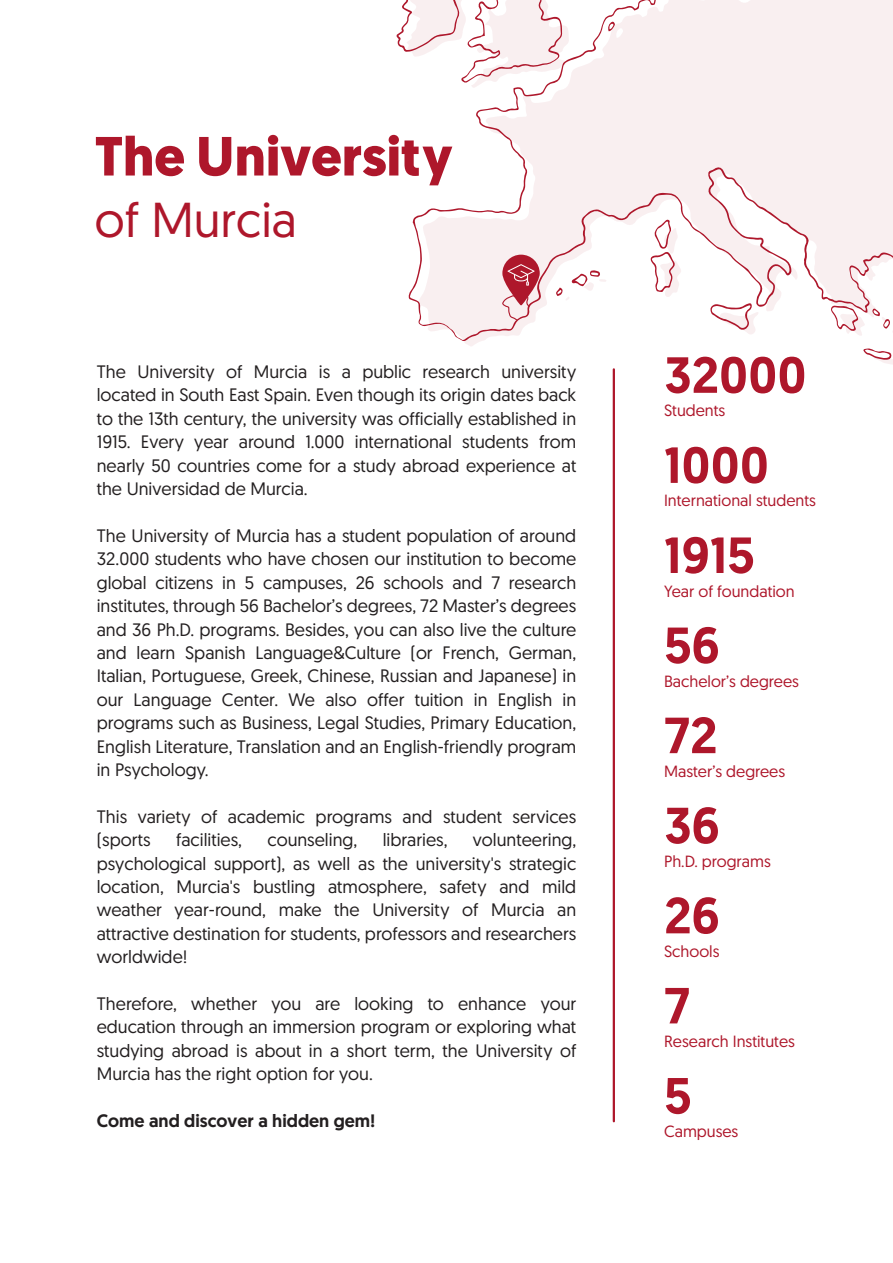
<style>
.page{position:relative;width:893px;height:1263px;background:#fff}
.page>*{position:absolute;margin:0;border:0;box-sizing:border-box;transform-origin:0 0}
.t1{font:700 55.05px "Geomanist";color:#ae172b}
.t2{font:500 50.7px "Geomanist";color:#ae172b}
.t3{font:48.9px "Geomanist";color:#ae172b}
.t4{font:18px/23.4px "Geomanist";color:#231f20;text-align:justify}
.t5{font:500 18px "Geomanist";color:#231f20}
.t6{font:16.2px "Geomanist";color:#ae172b}
</style>
<div class="page">
<svg style="left:418px;top:0;width:475px;height:346px;fill:#f9eff0"></svg>
<svg style="left:607px;top:22px;width:8px;height:9px"></svg>
<svg style="left:396px;top:0;width:173px;height:88px"></svg>
<svg style="left:710px;top:303px;width:48px;height:31px"></svg>
<svg style="left:830px;top:305px;width:35px;height:31px"></svg>
<svg style="left:650px;top:219px;width:31px;height:78px"></svg>
<svg style="left:863px;top:348px;width:30px;height:16px"></svg>
<svg style="left:556px;top:270px;width:50px;height:30px"></svg>
<svg style="left:872px;top:309px;width:21px;height:24px"></svg>
<hr style="left:613px;top:369px;width:2px;height:752px;background:#ae172b">
<svg style="left:502px;top:255px;width:38px;height:67px"></svg>
<h1 class="t1" style="left:95px;top:120px;width:359px">The University</h1>
<h3 class="t3" style="left:95px;top:188px;width:204px">of Murcia</h3>
<p class="t4" style="left:97px;top:359px;width:481px">The University of Murcia is a public research university located in South East Spain. Even though its origin dates back to the 13th century, the university was officially established in 1915. Every year around 1.000 international students from nearly 50 countries come for a study abroad experience at the Universidad de Murcia.</p>
<p class="t4" style="left:97px;top:523px;width:481px">The University of Murcia has a student population of around 32.000 students who have chosen our institution to become global citizens in 5 campuses, 26 schools and 7 research institutes, through 56 Bachelor’s degrees, 72 Master’s degrees and 36 Ph.D. programs. Besides, you can also live the culture and learn Spanish Language&amp;Culture (or French, German, Italian, Portuguese, Greek, Chinese, Russian and Japanese) in our Language Center. We also offer tuition in English in programs such as Business, Legal Studies, Primary Education, English Literature, Translation and an English-friendly program in Psychology.</p>
<p class="t4" style="left:97px;top:804px;width:481px">This variety of academic programs and student services (sports</p>
<p class="t4" style="left:97px;top:827px;width:481px;text-indent:376px">volunteering, psychological support), as well as the university's strategic location, Murcia's bustling atmosphere, safety and mild weather year-round, make the University of Murcia an attractive destination for students, professors and researchers worldwide!</p>
<p class="t4" style="left:97px;top:991px;width:481px">Therefore, whether you are looking to enhance your education through an immersion program or exploring what studying abroad is about in a short term, the University of Murcia has the right option for you.</p>
<p class="t5" style="left:97px;top:1109px;width:280px">Come and discover a hidden gem!</p>
<p class="t4" style="left:176px;top:827px;width:67px">facilities,</p>
<p class="t4" style="left:267px;top:827px;width:91px">counseling,</p>
<p class="t4" style="left:383px;top:827px;width:66px">libraries,</p>
<h2 class="t2" style="left:664px;top:341px;width:144px">32000</h2>
<p class="t6" style="left:664px;top:400px;width:63px">Students</p>
<h2 class="t2" style="left:664px;top:431px;width:106px">1000</h2>
<p class="t6" style="left:664px;top:490px;width:153px">International students</p>
<h2 class="t2" style="left:664px;top:522px;width:92px">1915</h2>
<p class="t6" style="left:664px;top:580px;width:132px">Year of foundation</p>
<h2 class="t2" style="left:664px;top:612px;width:57px">56</h2>
<p class="t6" style="left:664px;top:670px;width:136px">Bachelor’s degrees</p>
<h2 class="t2" style="left:664px;top:702px;width:55px">72</h2>
<p class="t6" style="left:664px;top:760px;width:123px">Master’s degrees</p>
<h2 class="t2" style="left:664px;top:792px;width:57px">36</h2>
<p class="t6" style="left:664px;top:851px;width:108px">Ph.D. programs</p>
<h2 class="t2" style="left:664px;top:882px;width:57px">26</h2>
<p class="t6" style="left:664px;top:941px;width:57px">Schools</p>
<h2 class="t2" style="left:664px;top:972px;width:27px">7</h2>
<p class="t6" style="left:664px;top:1031px;width:132px">Research Institutes</p>
<h2 class="t2" style="left:664px;top:1062px;width:29px">5</h2>
<p class="t6" style="left:664px;top:1121px;width:76px">Campuses</p>
</div>
